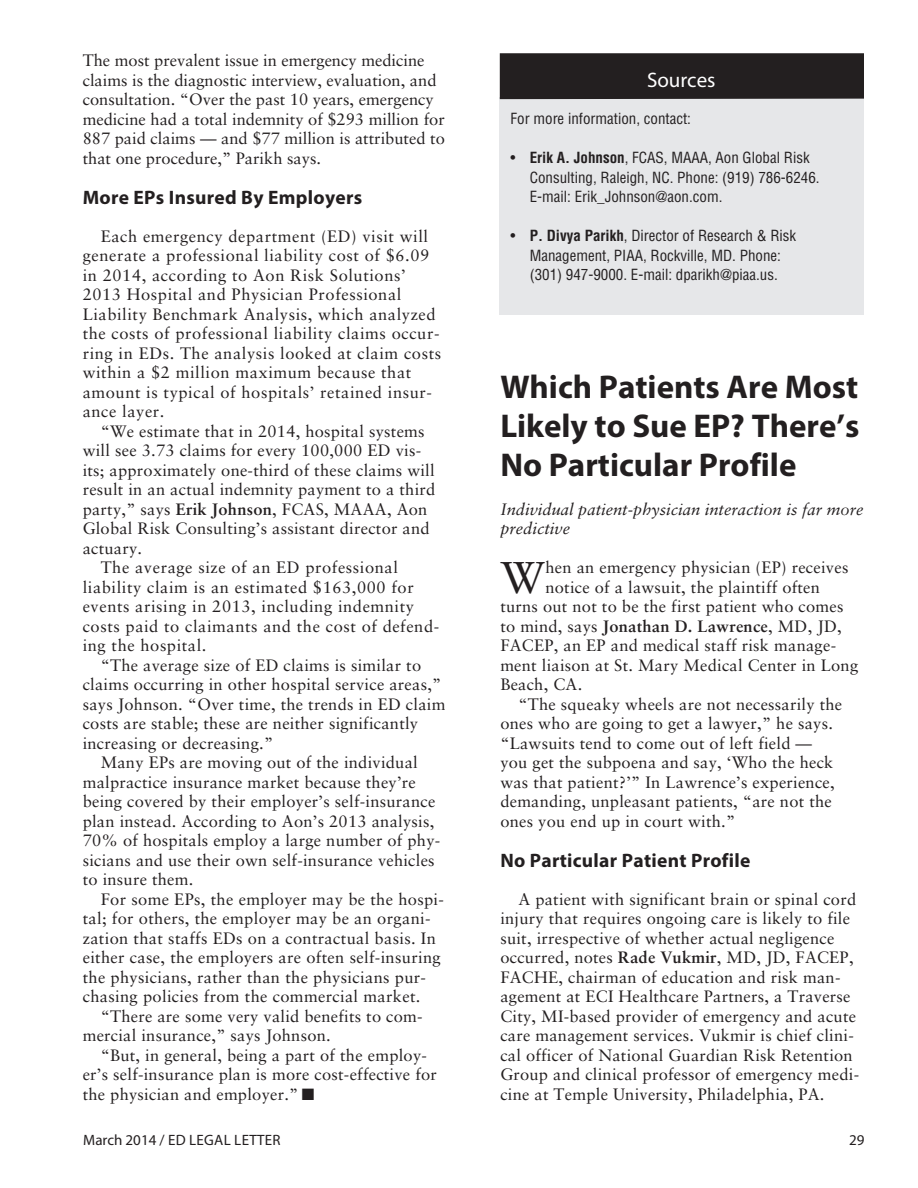
<style>
.page{position:relative;width:918px;height:1188px;background:#fff}
.page>*{position:absolute;margin:0;border:0;box-sizing:border-box;transform-origin:0 0}
.t1{font:44.4px "Sabon";color:#231f20}
.t2{font:700 33px/39px "Myriad Pro";color:#231f20;text-align:justify}
.t3{font:21px "Myriad Pro";color:#fff}
.t4{font:700 19.5px "Myriad Pro";letter-spacing:.015em;color:#231f20}
.t5{font:16.5px/19.5px "Sabon";letter-spacing:.015em;color:#231f20}
.t6{font:16.5px/19.5px "Sabon";letter-spacing:.035em;color:#231f20}
.t7{font:italic 16.5px/19.5px "Sabon";color:#231f20}
.t8{font:condensed 15px/19.5px "Helvetica";color:#231f20}
.t9{font:15px "Myriad Pro";letter-spacing:.02em;color:#231f20}
.s1{font-weight:700}
</style>
<div class="page">
<div style="left:500px;top:98px;width:364px;height:217px;background:#e6e7e9"></div>
<div style="left:500px;top:53px;width:364px;height:46px;background:#231f20"></div>
<p class="t5" style="left:83px;top:50px;width:364px">The most prevalent issue in emergency medicine claims is the diagnostic interview, evaluation, and consultation. “Over the past 10 years, emergency medicine had a total indemnity of $293 million for 887 paid claims — and $77 million is attributed to that one procedure,” Parikh says.</p>
<p class="t4" style="left:83px;top:185px;width:281px">More EPs Insured By Employers</p>
<p class="t6" style="left:83px;top:226px;width:360px;text-indent:18px">Each emergency department (ED) visit will generate a professional liability cost of $6.09 in 2014, according to Aon Risk Solutions’ 2013 Hospital and Physician Professional Liability Benchmark Analysis, which analyzed the costs of professional liability claims occur&shy;ring in EDs. The analysis looked at claim costs within a $2 million maximum because that amount is typical of hospitals’ retained insur&shy;ance layer.</p>
<p class="t5" style="left:101px;top:421px;width:325px">“We estimate that in 2014, hospital systems</p>
<p class="t5" style="left:83px;top:440px;width:340px">will see 3.73 claims for every 100,000 ED vis-</p>
<p class="t5" style="left:83px;top:460px;width:353px">its; approximately one-third of these claims will</p>
<p class="t5" style="left:83px;top:479px;width:354px">result in an actual indemnity payment to a third</p>
<p class="t5" style="left:83px;top:499px;width:346px">party,” says <span class="s1">Erik Johnson</span>, FCAS, MAAA, Aon</p>
<p class="t5" style="left:83px;top:518px;width:348px">Global Risk Consulting’s assistant director and</p>
<p class="t5" style="left:83px;top:538px;width:61px">actuary.</p>
<p class="t6" style="left:101px;top:557px;width:299px">The average size of an ED professional</p>
<p class="t6" style="left:83px;top:577px;width:333px">liability claim is an estimated $163,000 for</p>
<p class="t6" style="left:83px;top:596px;width:333px">events arising in 2013, including indemnity</p>
<p class="t6" style="left:83px;top:616px;width:358px">costs paid to claimants and the cost of defend-</p>
<p class="t6" style="left:83px;top:635px;width:125px">ing the hospital.</p>
<p class="t5" style="left:101px;top:655px;width:322px">“The average size of ED claims is similar to</p>
<p class="t5" style="left:83px;top:674px;width:360px">claims occurring in other hospital service areas,”</p>
<p class="t5" style="left:83px;top:694px;width:364px">says Johnson. “Over time, the trends in ED claim</p>
<p class="t5" style="left:83px;top:713px;width:337px">costs are stable; these are neither significantly</p>
<p class="t5" style="left:83px;top:733px;width:192px">increasing or decreasing.”</p>
<p class="t5" style="left:101px;top:752px;width:319px">Many EPs are moving out of the individual</p>
<p class="t5" style="left:83px;top:772px;width:335px">malpractice insurance market because they’re</p>
<p class="t5" style="left:83px;top:791px;width:354px">being covered by their employer’s self-insurance</p>
<p class="t5" style="left:83px;top:811px;width:353px">plan instead. According to Aon’s 2013 analysis,</p>
<p class="t5" style="left:83px;top:830px;width:359px">70% of hospitals employ a large number of phy-</p>
<p class="t5" style="left:83px;top:850px;width:354px">sicians and use their own self-insurance vehicles</p>
<p class="t5" style="left:83px;top:869px;width:112px">to insure them.</p>
<p class="t5" style="left:101px;top:889px;width:345px">For some EPs, the employer may be the hospi-</p>
<p class="t5" style="left:83px;top:908px;width:349px">tal; for others, the employer may be an organi-</p>
<p class="t5" style="left:83px;top:928px;width:355px">zation that staffs EDs on a contractual basis. In</p>
<p class="t5" style="left:83px;top:947px;width:360px">either case, the employers are often self-insuring</p>
<p class="t5" style="left:83px;top:967px;width:345px">the physicians, rather than the physicians pur-</p>
<p class="t5" style="left:83px;top:986px;width:339px">chasing policies from the commercial market.</p>
<p class="t5" style="left:101px;top:1006px;width:324px">“There are some very valid benefits to com-</p>
<p class="t5" style="left:83px;top:1025px;width:250px">mercial insurance,” says Johnson.</p>
<p class="t5" style="left:101px;top:1045px;width:328px">“But, in general, being a part of the employ-</p>
<p class="t5" style="left:83px;top:1064px;width:356px">er’s self-insurance plan is more cost-effective for</p>
<p class="t5" style="left:83px;top:1084px;width:233px">the physician and employer.” ■</p>
<p class="t3" style="left:647px;top:67px;width:70px">Sources</p>
<p class="t8" style="left:511px;top:109px;width:182px">For more information, contact:</p>
<p class="t8" style="left:530px;top:148px;width:291px;text-indent:-19px">• <span class="s1">Erik A. Johnson</span>, FCAS, MAAA, Aon Global Risk<br>Consulting, Raleigh, NC. Phone: (919) 786-6246.<br>E-mail: Erik_Johnson@aon.com.</p>
<p class="t8" style="left:511px;top:226px;width:287px;text-align:center">• <span class="s1">P. Divya Parikh</span>, Director of Research &amp; Risk<br>Management, PIAA, Rockville, MD. Phone: (301) 947-9000. E-mail: dparikh@piaa.us.</p>
<h2 class="t2" style="left:500px;top:366px;width:361px">Which Patients Are Most Likely to Sue EP? There’s No Particular Profile</h2>
<p class="t7" style="left:500px;top:499px;width:365px">Individual patient-physician interaction is far more predictive</p>
<h1 class="t1" style="left:500px;top:551px;width:46px">W</h1>
<p class="t5" style="left:545px;top:557px;width:304px">hen an emergency physician (EP) receives</p>
<p class="t5" style="left:545px;top:577px;width:276px">notice of a lawsuit, the plaintiff often</p>
<p class="t5" style="left:500px;top:596px;width:345px">turns out not to be the first patient who comes</p>
<p class="t5" style="left:500px;top:616px;width:343px">to mind, says <span class="s1">Jonathan D. Lawrence</span>, MD, JD,</p>
<p class="t5" style="left:500px;top:635px;width:337px">FACEP, an EP and medical staff risk manage-</p>
<p class="t5" style="left:500px;top:655px;width:359px">ment liaison at St. Mary Medical Center in Long</p>
<p class="t5" style="left:500px;top:674px;width:83px">Beach, CA.</p>
<p class="t5" style="left:518px;top:694px;width:325px">“The squeaky wheels are not necessarily the</p>
<p class="t5" style="left:500px;top:713px;width:334px">ones who are going to get a lawyer,” he says.</p>
<p class="t5" style="left:500px;top:733px;width:313px">“Lawsuits tend to come out of left field —</p>
<p class="t5" style="left:500px;top:752px;width:335px">you get the subpoena and say, ‘Who the heck</p>
<p class="t5" style="left:500px;top:772px;width:336px">was that patient?’” In Lawrence’s experience,</p>
<p class="t5" style="left:500px;top:791px;width:333px">demanding, unpleasant patients, “are not the</p>
<p class="t5" style="left:500px;top:811px;width:236px">ones you end up in court with.”</p>
<p class="t4" style="left:500px;top:848px;width:252px">No Particular Patient Profile</p>
<p class="t5" style="left:500px;top:889px;width:360px;text-indent:18px">A patient with significant brain or spinal cord injury that requires ongoing care is likely to file suit, irrespective of whether actual negligence occurred, notes <span class="s1">Rade Vukmir</span>, MD, JD, FACEP, FACHE, chairman of education and risk man&shy;agement at ECI Healthcare Partners, a Traverse City, MI-based provider of emergency and acute care management services. Vukmir is chief clini&shy;cal officer of National Guardian Risk Retention Group and clinical professor of emergency medi&shy;cine at Temple University, Philadelphia, PA.</p>
<p class="t9" style="left:83px;top:1131px;width:199px">March 2014 / ED LEGAL LETTER</p>
<p class="t9" style="left:849px;top:1131px;width:17px">29</p>
</div>
